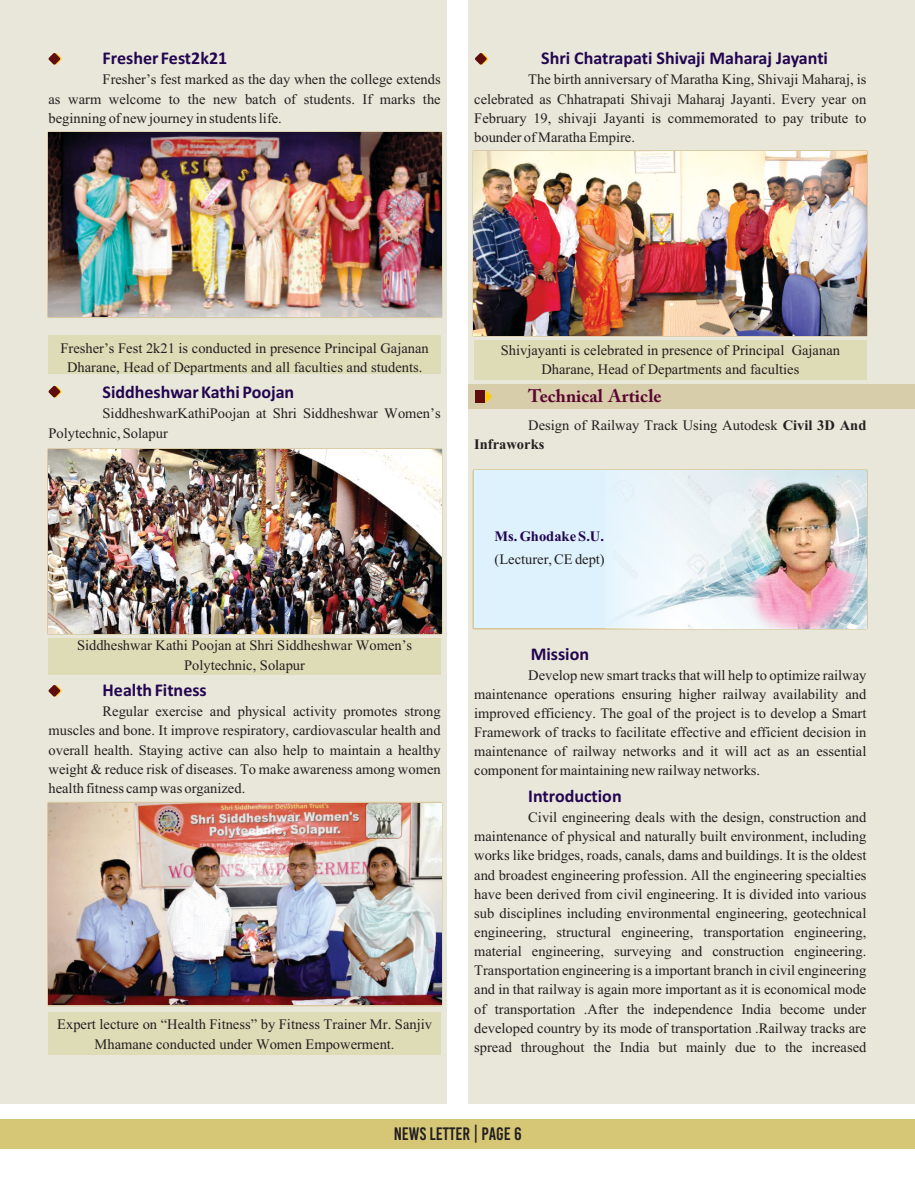
<style>
.page{position:relative;width:915px;height:1191px;background:#fff}
.page>*{position:absolute;margin:0;border:0;box-sizing:border-box;transform-origin:0 0}
.t1{font:18px/19.2px "Aparajita";color:#231f20}
.t2{font:700 18px "Calibri";color:#230451}
.t3{font:18px "Bebas Kai";color:#231f20}
.t4{font:700 18px "Adobe Caslon Pro";color:#5a0531}
.t5{font:700 18px "Aparajita";color:#230451}
.t6{font:700 18px "Aparajita";color:#231f20}
.s1{font-weight:700}
</style>
<div class="page">
<div style="left:0;top:1118px;width:914px;height:30px;background:#d6c777"></div>
<div style="left:0;top:0;width:446px;height:1103px;background:#e8e7d9"></div>
<div style="left:468px;top:0;width:446px;height:1103px;background:#e8e7d9"></div>
<div style="left:49px;top:335px;width:392px;height:39px;background:#dedbb7"></div>
<svg style="left:48px;top:53px;width:14px;height:12px"></svg>
<svg style="left:48px;top:386px;width:14px;height:11px"></svg>
<div style="left:49px;top:1012px;width:392px;height:42px;background:#dedbb7"></div>
<svg style="left:475px;top:53px;width:13px;height:12px"></svg>
<div style="left:474px;top:340px;width:392px;height:40px;background:#dedbb7"></div>
<div style="left:47px;top:131px;width:395px;height:187px;border:3px solid #d8c8a0"></div>
<img style="left:49px;top:133px;width:392px;height:183px">
<div style="left:49px;top:638px;width:392px;height:37px;background:#dedbb7"></div>
<div style="left:47px;top:448px;width:395px;height:187px;border:3px solid #d8c8a0"></div>
<img style="left:49px;top:449px;width:392px;height:184px">
<svg style="left:48px;top:685px;width:14px;height:11px"></svg>
<div style="left:47px;top:801px;width:395px;height:205px;border:3px solid #d8c8a0"></div>
<img style="left:49px;top:803px;width:392px;height:202px">
<div style="left:472px;top:150px;width:395px;height:187px;border:3px solid #d8c8a0"></div>
<img style="left:474px;top:152px;width:392px;height:183px">
<div style="left:468px;top:384px;width:446px;height:25px;background:#d8cdab"></div>
<div style="left:475px;top:390px;width:9px;height:13px;background:#5f0c0c"></div>
<svg style="left:485px;top:390px;width:6px;height:13px"></svg>
<div style="left:472px;top:469px;width:395px;height:160px;border:3px solid #d8c8a0"></div>
<div style="left:474px;top:471px;width:392px;height:157px;background:#ddf2fd"></div>
<img style="left:614px;top:471px;width:252px;height:157px">
<p class="t2" style="left:103px;top:51px;width:126px">Fresher Fest2k21</p>
<p class="t2" style="left:541px;top:51px;width:288px">Shri Chatrapati Shivaji Maharaj Jayanti</p>
<p class="t1" style="left:103px;top:70px;width:339px">Fresher’s fest marked as the day when the college extends</p>
<p class="t1" style="left:528px;top:70px;width:339px">The birth anniversary of Maratha King, Shivaji Maharaj, is</p>
<p class="t1" style="left:48px;top:90px;width:393px">as warm welcome to the new batch of students. If marks the</p>
<p class="t1" style="left:474px;top:90px;width:393px">celebrated as Chhatrapati Shivaji Maharaj Jayanti. Every year on</p>
<p class="t1" style="left:48px;top:109px;width:235px">beginning of new journey in students life.</p>
<p class="t1" style="left:474px;top:109px;width:393px">February 19, shivaji Jayanti is commemorated to pay tribute to bounder of Maratha Empire.</p>
<p class="t1" style="left:61px;top:338px;width:369px">Fresher’s Fest 2k21 is conducted in presence Principal Gajanan</p>
<p class="t1" style="left:500px;top:341px;width:340px">Shivjayanti is celebrated in presence of Principal Gajanan</p>
<p class="t1" style="left:67px;top:358px;width:357px">Dharane, Head of Departments and all faculties and students.</p>
<p class="t1" style="left:541px;top:360px;width:259px">Dharane, Head of Departments and faculties</p>
<p class="t1" style="left:102px;top:404px;width:339px">SiddheshwarKathiPoojan at Shri Siddheshwar Women’s</p>
<p class="t1" style="left:528px;top:416px;width:339px">Design of Railway Track Using Autodesk <span class="s1">Civil 3D And</span></p>
<p class="t2" style="left:103px;top:385px;width:193px">Siddheshwar Kathi Poojan</p>
<p class="t4" style="left:528px;top:388px;width:135px">Technical Article</p>
<p class="t1" style="left:48px;top:423px;width:121px">Polytechnic, Solapur</p>
<p class="t6" style="left:474px;top:436px;width:72px">Infraworks</p>
<p class="t5" style="left:494px;top:528px;width:111px">Ms. Ghodake S.U.</p>
<p class="t1" style="left:77px;top:636px;width:336px;text-align:center">Siddheshwar Kathi Poojan at Shri Siddheshwar Women’s<br>Polytechnic, Solapur</p>
<p class="t2" style="left:103px;top:683px;width:106px">Health Fitness</p>
<p class="t1" style="left:494px;top:550px;width:112px">(Lecturer, CE dept)</p>
<p class="t2" style="left:530px;top:646px;width:60px">Mission</p>
<p class="t1" style="left:474px;top:665px;width:393px;text-align:right">Develop new smart tracks that will help to optimize railway maintenance operations ensuring higher railway availability and</p>
<p class="t1" style="left:102px;top:702px;width:339px">Regular exercise and physical activity promotes strong</p>
<p class="t1" style="left:474px;top:704px;width:393px">improved efficiency. The goal of the project is to develop a Smart</p>
<p class="t1" style="left:48px;top:721px;width:393px">muscles and bone. It improve respiratory, cardiovascular health and</p>
<p class="t1" style="left:474px;top:723px;width:393px">Framework of tracks to facilitate effective and efficient decision in</p>
<p class="t1" style="left:48px;top:740px;width:393px">overall health. Staying active can also help to maintain a healthy</p>
<p class="t1" style="left:474px;top:742px;width:393px">maintenance of railway networks and it will act as an essential</p>
<p class="t1" style="left:48px;top:759px;width:393px">weight &amp; reduce risk of diseases. To make awareness among women</p>
<p class="t1" style="left:474px;top:761px;width:287px">component for maintaining new railway networks.</p>
<p class="t1" style="left:48px;top:779px;width:198px">health fitness camp was organized.</p>
<p class="t1" style="left:474px;top:808px;width:393px;text-align:justify;text-indent:54px">Civil engineering deals with the design, construction and maintenance of physical and naturally built environment, including works like bridges, roads, canals, dams and buildings. It is the oldest and broadest engineering profession. All the engineering specialties have been derived from civil engineering. It is divided into various sub disciplines including environmental engineering, geotechnical engineering, structural engineering, transportation engineering, material engineering, surveying and construction engineering.<br>Transportation engineering is a important branch in civil engineering and in that railway is again more important as it is economical mode of transportation .After the independence India become under</p>
<p class="t1" style="left:57px;top:1015px;width:376px">Expert lecture on “Health Fitness” by Fitness Trainer Mr. Sanjiv</p>
<p class="t1" style="left:474px;top:1018px;width:393px">developed country by its mode of transportation .Railway tracks are</p>
<p class="t1" style="left:94px;top:1034px;width:301px">Mhamane conducted under Women Empowerment.</p>
<p class="t1" style="left:474px;top:1038px;width:393px">spread throughout the India but mainly due to the increased</p>
<p class="t2" style="left:528px;top:788px;width:95px">Introduction</p>
<p class="t3" style="left:393px;top:1126px;width:129px">NEWS LETTER | PAGE 6</p>
</div>
